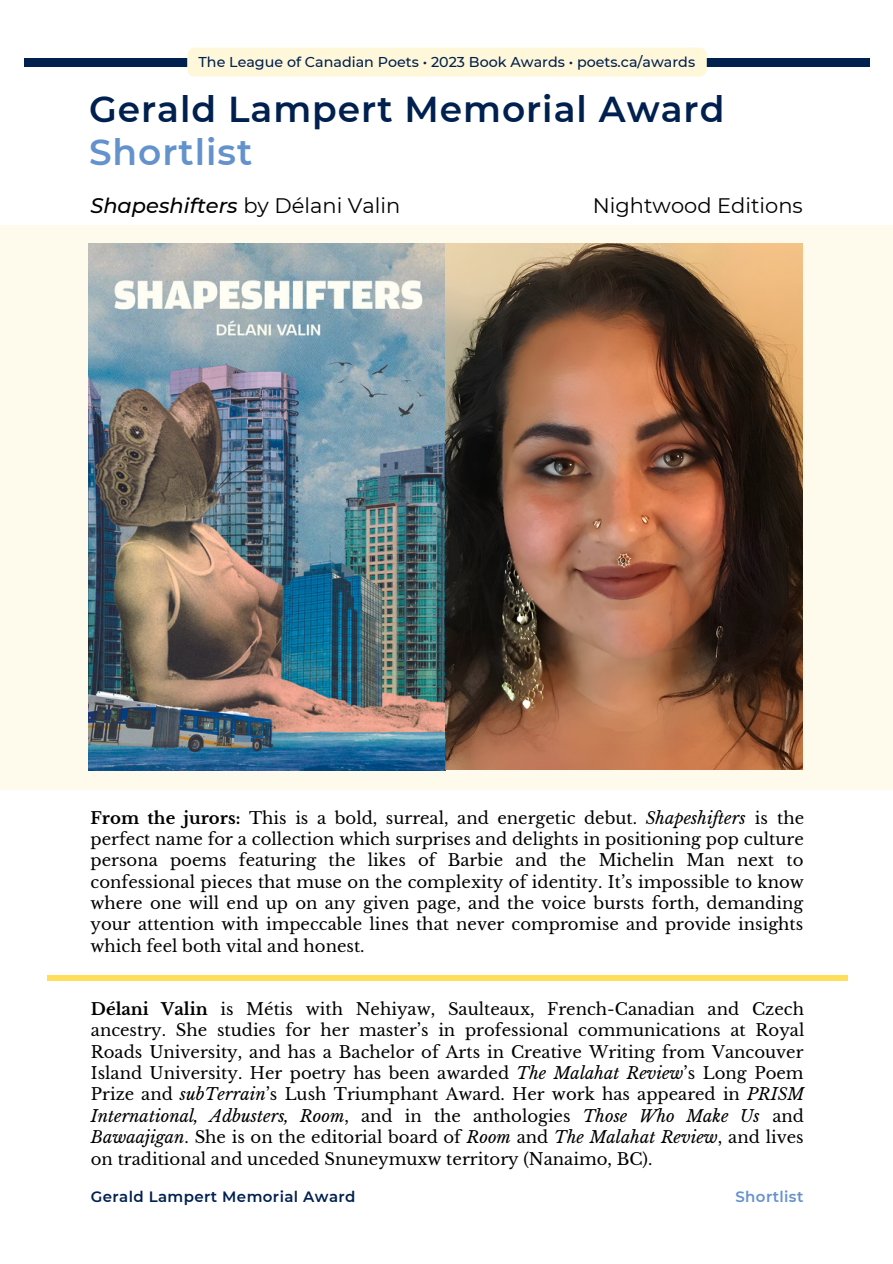
<style>
.page{position:relative;width:893px;height:1264px;background:#fff}
.page>*{position:absolute;margin:0;border:0;box-sizing:border-box;transform-origin:0 0}
.t1{font:600 36px "Montserrat";letter-spacing:.025em;color:#00204f}
.t2{font:600 36px "Montserrat";letter-spacing:.025em;color:#6492cd}
.t3{font:italic 500 21px "Montserrat";color:#000}
.t4{font:21px "Montserrat";color:#000}
.t5{font:16.5px/21.3px "Libre Baskerville";color:#000;text-align:justify}
.t6{font:600 15px "Montserrat";letter-spacing:.025em;color:#00204f}
.t7{font:600 15px "Montserrat";letter-spacing:.025em;color:#6492cd}
.t8{font:500 14.25px "Montserrat";color:#00204f}
.s1{font-weight:400;font-style:normal}
.s2{font-weight:700}
.s3{font-style:italic}
</style>
<div class="page">
<div style="left:24px;top:58px;width:845px;height:9px;background:#00204f"></div>
<div style="left:0;top:225px;width:892px;height:564px;background:#fffbec"></div>
<div style="left:187px;top:48px;width:519px;height:29px;background:#fff7d9"></div>
<div style="left:47px;top:975px;width:800px;height:6px;background:#ffde59"></div>
<img style="left:89px;top:243px;width:713px;height:527px">
<p class="t8" style="left:198px;top:53px;width:498px">The League of Canadian Poets • 2023 Book Awards • poets.ca/awards</p>
<h1 class="t1" style="left:89px;top:87px;width:637px">Gerald Lampert Memorial Award</h1>
<h1 class="t2" style="left:89px;top:130px;width:165px">Shortlist</h1>
<p class="t3" style="left:90px;top:193px;width:311px">Shapeshifters <span class="s1">by Délani Valin</span></p>
<p class="t4" style="left:592px;top:193px;width:211px">Nightwood Editions</p>
<p class="t5" style="left:91px;top:807px;width:715px"><span class="s2">From the jurors:</span> This is a bold, surreal, and energetic debut. <span class="s3">Shapeshifters</span> is the perfect name for a collection which surprises and delights in positioning pop culture persona poems featuring the likes of Barbie and the Michelin Man next to confessional pieces that muse on the complexity of identity. It’s impossible to know where one will end up on any given page, and the voice bursts forth, demanding your attention with impeccable lines that never compromise and provide insights which feel both vital and honest.</p>
<p class="t5" style="left:91px;top:998px;width:715px"><span class="s2">Délani Valin</span> is Métis with Nehiyaw, Saulteaux, French-Canadian and Czech ancestry. She studies for her master’s in professional communications at Royal Roads University, and has a Bachelor of Arts in Creative Writing from Vancouver Island University. Her poetry has been awarded <span class="s3">The Malahat Review</span>’s Long Poem Prize and <span class="s3">subTerrain</span>’s Lush Triumphant Award. Her work has appeared in <span class="s3">PRISM International, Adbusters, Room</span>, and in the anthologies <span class="s3">Those Who Make Us</span> and <span class="s3">Bawaajigan</span>. She is on the editorial board of <span class="s3">Room</span> and <span class="s3">The Malahat Review</span>, and lives on traditional and unceded Snuneymuxw territory (Nanaimo, BC).</p>
<p class="t6" style="left:91px;top:1187px;width:266px">Gerald Lampert Memorial Award</p>
<p class="t7" style="left:735px;top:1187px;width:69px">Shortlist</p>
</div>
